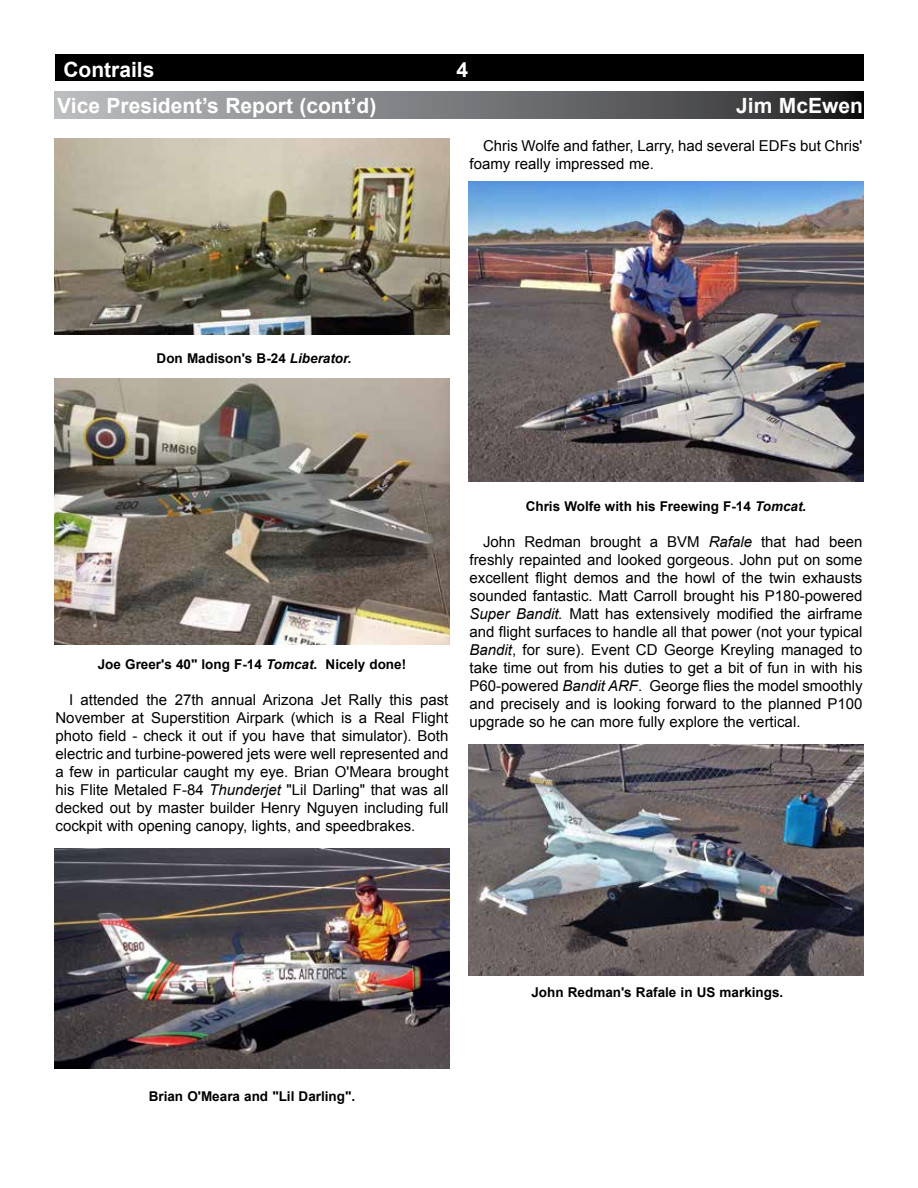
<style>
.page{position:relative;width:918px;height:1188px;background:#fff}
.page>*{position:absolute;margin:0;border:0;box-sizing:border-box;transform-origin:0 0}
.t1{font:700 21px "Arial";color:#fff}
.t2{font:15px/18px "Arial";color:#000;text-align:justify}
.t3{font:700 13.5px "Arial";color:#000}
.s1{font-style:italic}
</style>
<div class="page">
<div style="left:56px;top:54px;width:808px;height:27px;background:#000"></div>
<svg style="left:54px;top:92px;width:810px;height:27px;background:#747577"></svg>
<img style="left:54px;top:138px;width:396px;height:196px">
<img style="left:54px;top:378px;width:396px;height:267px">
<img style="left:54px;top:848px;width:396px;height:221px">
<img style="left:468px;top:181px;width:396px;height:301px">
<img style="left:468px;top:745px;width:396px;height:230px">
<h1 class="t1" style="left:63px;top:56px;width:93px">Contrails</h1>
<h1 class="t1" style="left:457px;top:56px;width:13px">4</h1>
<h1 class="t1" style="left:57px;top:92px;width:321px">Vice President’s Report (cont’d)</h1>
<h1 class="t1" style="left:736px;top:92px;width:128px">Jim McEwen</h1>
<p class="t2" style="left:470px;top:137px;width:395px;text-indent:14px">Chris Wolfe and father, Larry, had several EDFs but Chris' foamy really impressed me.</p>
<p class="t3" style="left:157px;top:350px;width:196px">Don Madison's B-24 <span class="s1">Liberator.</span></p>
<p class="t3" style="left:98px;top:656px;width:310px">Joe Greer's 40" long F-14 <span class="s1">Tomcat</span>. Nicely done!</p>
<p class="t2" style="left:56px;top:691px;width:395px;text-indent:14px">I attended the 27th annual Arizona Jet Rally this past November at Superstition Airpark (which is a Real Flight photo field - check it out if you have that simulator). Both electric and turbine-powered jets were well represented and a few in particular caught my eye. Brian O'Meara brought his Flite Metaled F-84 <span class="s1">Thunderjet</span> "Lil Darling" that was all decked out by master builder Henry Nguyen including full cockpit with opening canopy, lights, and speedbrakes.</p>
<p class="t3" style="left:526px;top:497px;width:282px">Chris Wolfe with his Freewing F-14 <span class="s1">Tomcat.</span></p>
<p class="t2" style="left:470px;top:533px;width:395px;text-indent:14px">John Redman brought a BVM <span class="s1">Rafale</span> that had been freshly repainted and looked gorgeous. John put on some excellent flight demos and the howl of the twin exhausts sounded fantastic. Matt Carroll brought his P180-powered <span class="s1">Super Bandit.</span> Matt has extensively modified the airframe and flight surfaces to handle all that power (not your typical <span class="s1">Bandit</span>, for sure). Event CD George Kreyling managed to take time out from his duties to get a bit of fun in with his P60-powered <span class="s1">Bandit ARF</span>. George flies the model smoothly and precisely and is looking forward to the planned P100 upgrade so he can more fully explore the vertical.</p>
<p class="t3" style="left:149px;top:1088px;width:208px">Brian O'Meara and "Lil Darling".</p>
<p class="t3" style="left:531px;top:983px;width:253px">John Redman's Rafale in US markings.</p>
</div>
